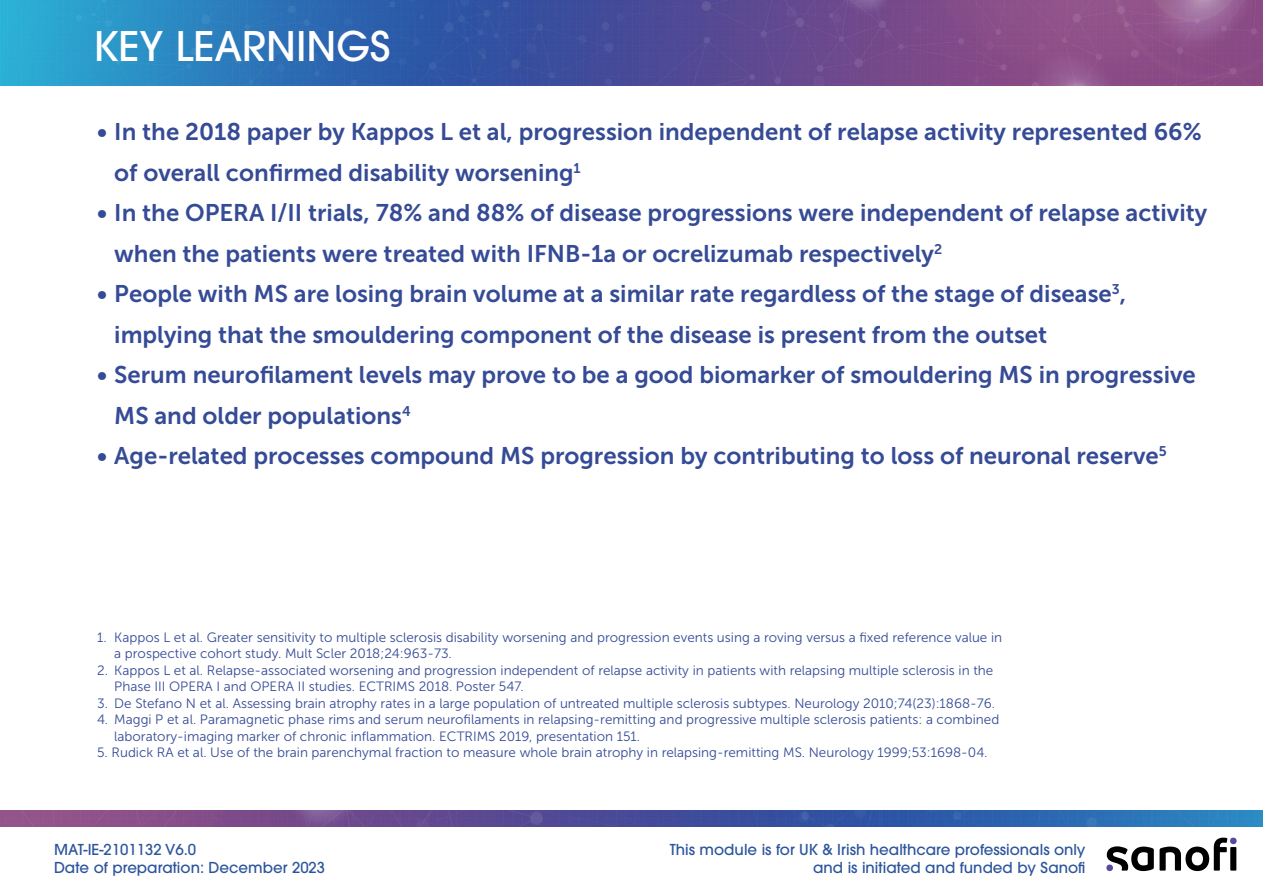
<style>
.page{position:relative;width:1263px;height:893px;background:#fff}
.page>*{position:absolute;margin:0;border:0;box-sizing:border-box;transform-origin:0 0}
.t1{font:500 40.5px "ITC Avant Garde Pro";color:#fff}
.t2{font:24px/40.5px "Museo Sans 700";color:#354b96}
.t3{font:500 15px/18px "ITC Avant Garde Pro";color:#2d559c}
.t4{font:13.5px/16.5px "Museo Sans 300";color:#354b96}
</style>
<div class="page">
<img style="left:0;top:0;width:1263px;height:85px">
<img style="left:0;top:810px;width:1263px;height:16px">
<svg style="left:1107px;top:838px;width:129px;height:33px"></svg>
<p class="t1" style="left:93px;top:20px;width:298px">KEY LEARNINGS</p>
<p class="t2" style="left:114px;top:112px;width:1089px;text-indent:-17px">• In the 2018 paper by Kappos L et al, progression independent of relapse activity represented 66% of overall confirmed disability worsening<sup>1</sup></p>
<p class="t2" style="left:114px;top:193px;width:1094px;text-indent:-17px">• In the OPERA I/II trials, 78% and 88% of disease progressions were independent of relapse activity when the patients were treated with IFNB-1a or ocrelizumab respectively<sup>2</sup></p>
<p class="t2" style="left:114px;top:274px;width:1013px;text-indent:-17px">• People with MS are losing brain volume at a similar rate regardless of the stage of disease<sup>3</sup>, implying that the smouldering component of the disease is present from the outset</p>
<p class="t2" style="left:114px;top:355px;width:1083px;text-indent:-17px">• Serum neurofilament levels may prove to be a good biomarker of smouldering MS in progressive<br>MS and older populations<sup>4</sup></p>
<p class="t2" style="left:97px;top:436px;width:1071px">• Age-related processes compound MS progression by contributing to loss of neuronal reserve<sup>5</sup></p>
<p class="t4" style="left:114px;top:629px;width:889px;text-indent:-17px">1. Kappos L et al. Greater sensitivity to multiple sclerosis disability worsening and progression events using a roving versus a fixed reference value in a prospective cohort study. Mult Scler 2018;24:963-73.</p>
<p class="t4" style="left:114px;top:662px;width:880px;text-indent:-17px">2. Kappos L et al. Relapse-associated worsening and progression independent of relapse activity in patients with relapsing multiple sclerosis in the<br>Phase III OPERA I and OPERA II studies. ECTRIMS 2018. Poster 547.</p>
<p class="t4" style="left:97px;top:695px;width:899px">3. De Stefano N et al. Assessing brain atrophy rates in a large population of untreated multiple sclerosis subtypes. Neurology 2010;74(23):1868-76.</p>
<p class="t4" style="left:114px;top:712px;width:886px;text-indent:-17px">4. Maggi P et al. Paramagnetic phase rims and serum neurofilaments in relapsing-remitting and progressive multiple sclerosis patients: a combined laboratory-imaging marker of chronic inflammation. ECTRIMS 2019, presentation 151.</p>
<p class="t4" style="left:97px;top:745px;width:892px">5. Rudick RA et al. Use of the brain parenchymal fraction to measure whole brain atrophy in relapsing-remitting MS. Neurology 1999;53:1698-04.</p>
<p class="t3" style="left:54px;top:840px;width:273px">MAT-IE-2101132 V6.0<br>Date of preparation: December 2023</p>
<p class="t3" style="left:670px;top:840px;width:417px">This module is for UK &amp; Irish healthcare professionals only</p>
<p class="t3" style="left:813px;top:858px;width:274px">and is initiated and funded by Sanofi</p>
</div>
